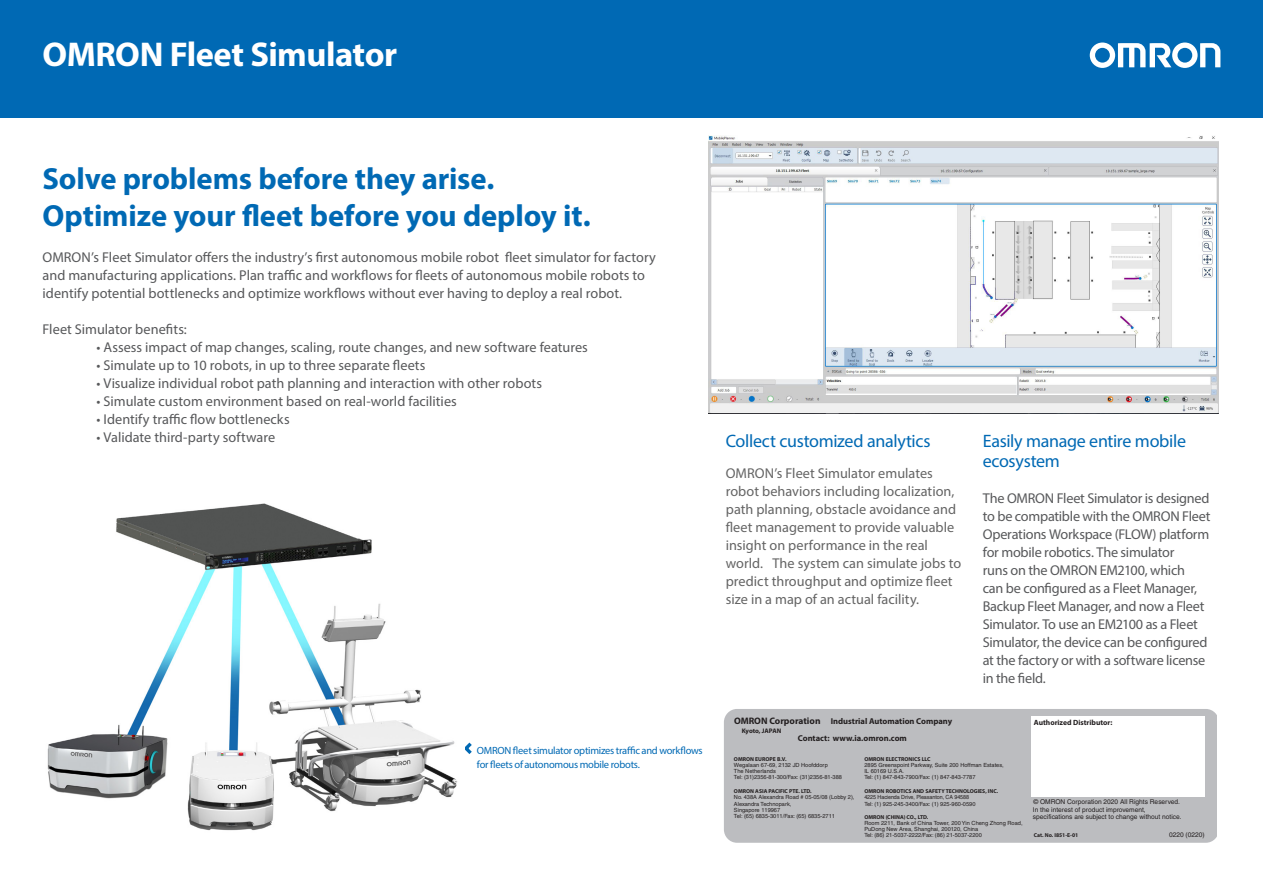
<style>
.page{position:relative;width:1263px;height:893px;background:#fff}
.page>*{position:absolute;margin:0;border:0;box-sizing:border-box;transform-origin:0 0}
.INTRO{font:700 34.5px "Myriad Pro";letter-spacing:-.015em;color:#fff}
.INTRO-2{font:700 30.6px "Myriad Pro";letter-spacing:-.005em;color:#0069b4}
.t1{font:18px/20.2px "Myriad Pro";letter-spacing:-.02em;color:#0069b4}
.INTRO-3{font:14.25px/18px "Myriad Pro";color:#57585a}
.body{font:14.25px/18px "Myriad Pro";letter-spacing:-.02em;color:#57585a}
.body-2{font:14.25px/18px "Myriad Pro";color:#646464}
.t2{font:10.5px/13.5px "Myriad Pro";letter-spacing:-.025em;color:#0069b4}
.t3{font:700 8.55px "Myriad Pro";color:#231f20}
.t4{font:700 7.5px "Myriad Pro";color:#231f20}
.t5{font:6.6px/7.5px "Helvetica";color:#231f20}
.t6{font:700 6.6px "Myriad Pro";letter-spacing:-.005em;color:#231f20}
.t7{font:5.7px/6.1px "Helvetica";color:#231f20}
.t8{font:5.7px/6.1px "Helvetica";color:#231f20;scale:.95 1}
.t9{font:700 5.7px "Myriad Pro";color:#231f20}
.s1{font-size:9.45px}
.s2{font-family:"Myriad Pro";font-weight:700}
</style>
<div class="page">
<div style="left:0;top:0;width:1263px;height:118px;background:#0069b4"></div>
<svg style="left:1090px;top:43px;width:130px;height:25px"></svg>
<img style="left:709px;top:136px;width:510px;height:277px">
<svg style="left:465px;top:742px;width:7px;height:12px"></svg>
<div style="left:724px;top:709px;width:493px;height:134px;background:#bcbdc0"></div>
<div style="left:1031px;top:716px;width:174px;height:81px;background:#fff"></div>
<img style="left:47px;top:503px;width:411px;height:328px">
<p class="INTRO" style="left:43px;top:32px;width:356px">OMRON Fleet Simulator</p>
<p class="INTRO-2" style="left:43px;top:159px;width:453px">Solve problems before they arise.</p>
<p class="INTRO-2" style="left:43px;top:195px;width:550px">Optimize your fleet before you deploy it.</p>
<p class="INTRO-3" style="left:43px;top:248px;width:615px">OMRON’s Fleet Simulator offers the industry’s first autonomous mobile robot fleet simulator for factory and manufacturing applications. Plan traffic and workflows for fleets of autonomous mobile robots to identify potential bottlenecks and optimize workflows without ever having to deploy a real robot.</p>
<p class="INTRO-3" style="left:43px;top:320px;width:146px">Fleet Simulator benefits:</p>
<p class="INTRO-3" style="left:97px;top:338px;width:493px">• Assess impact of map changes, scaling, route changes, and new software features</p>
<p class="INTRO-3" style="left:97px;top:356px;width:330px">• Simulate up to 10 robots, in up to three separate fleets</p>
<p class="INTRO-3" style="left:97px;top:374px;width:447px">• Visualize individual robot path planning and interaction with other robots</p>
<p class="INTRO-3" style="left:97px;top:392px;width:362px">• Simulate custom environment based on real-world facilities</p>
<p class="INTRO-3" style="left:97px;top:410px;width:195px">• Identify traffic flow bottlenecks</p>
<p class="INTRO-3" style="left:97px;top:428px;width:180px">• Validate third-party software</p>
<p class="t2" style="left:477px;top:744px;width:227px">OMRON fleet simulator optimizes traffic and workflows for fleets of autonomous mobile robots.</p>
<p class="t1" style="left:726px;top:430px;width:206px">Collect customized analytics</p>
<p class="body-2" style="left:726px;top:464px;width:237px">OMRON’s Fleet Simulator emulates robot behaviors including localization, path planning, obstacle avoidance and fleet management to provide valuable insight on performance in the real world. The system can simulate jobs to predict throughput and optimize fleet size in a map of an actual facility.</p>
<p class="t1" style="left:983px;top:430px;width:205px">Easily manage entire mobile ecosystem</p>
<p class="body" style="left:983px;top:489px;width:229px">The OMRON Fleet Simulator is designed to be compatible with the OMRON Fleet Operations Workspace (FLOW) platform for mobile robotics. The simulator<br>runs on the OMRON EM2100, which<br>can be configured as a Fleet Manager, Backup Fleet Manager, and now a Fleet Simulator. To use an EM2100 as a Fleet Simulator, the device can be configured at the factory or with a software license in the field.</p>
<p class="t3" style="left:734px;top:715px;width:220px"><span class="s1">OMRON Corporation</span> Industrial Automation Company</p>
<p class="t7" style="left:864px;top:756px;width:141px"><span class="s2">OMRON ELECTRONICS LLC<br></span>2895 Greenspoint Parkway, Suite 200 Hoffman Estates, IL 60169 U.S.A.<br>Tel: (1) 847-843-7900/Fax: (1) 847-843-7787</p>
<p class="t8" style="left:864px;top:788px;width:143px"><span class="s2">OMRON ROBOTICS AND SAFETY TECHNOLOGIES, INC.<br></span>4225 Hacienda Drive, Pleasanton, CA 94588<br>Tel: (1) 925-245-3400/Fax: (1) 925-960-0590</p>
<p class="t6" style="left:742px;top:727px;width:41px">Kyoto, JAPAN</p>
<p class="t3" style="left:798px;top:732px;width:110px">Contact: www.ia.omron.com</p>
<p class="t7" style="left:734px;top:755px;width:110px"><span class="s2">OMRON EUROPE B.V.<br></span>Wegalaan 67-69, 2132 JD Hoofddorp<br>The Netherlands<br>Tel: (31)2356-81-300/Fax: (31)2356-81-388</p>
<p class="t7" style="left:734px;top:788px;width:122px"><span class="s2">OMRON ASIA PACIFIC PTE. LTD.<br></span>No. 438A Alexandra Road # 05-05/08 (Lobby 2),<br>Alexandra Technopark,<br>Singapore 119967<br>Tel: (65) 6835-3011/Fax: (65) 6835-2711</p>
<p class="t7" style="left:864px;top:813px;width:160px"><span class="s2">OMRON (CHINA) CO., LTD.<br></span>Room 2211, Bank of China Tower, 200 Yin Cheng Zhong Road, PuDong New Area, Shanghai, 200120, China<br>Tel: (86) 21-5037-2222/Fax: (86) 21-5037-2200</p>
<p class="t4" style="left:1034px;top:718px;width:80px">Authorized Distributor:</p>
<p class="t5" style="left:1033px;top:798px;width:148px">© OMRON Corporation 2020 All Rights Reserved.</p>
<p class="t5" style="left:1033px;top:806px;width:150px">In the interest of product improvement, specifications are subject to change without notice.</p>
<p class="t9" style="left:1034px;top:831px;width:46px">Cat. No. I851-E-01</p>
<p class="t5" style="left:1169px;top:831px;width:37px">0220 (0220)</p>
</div>
